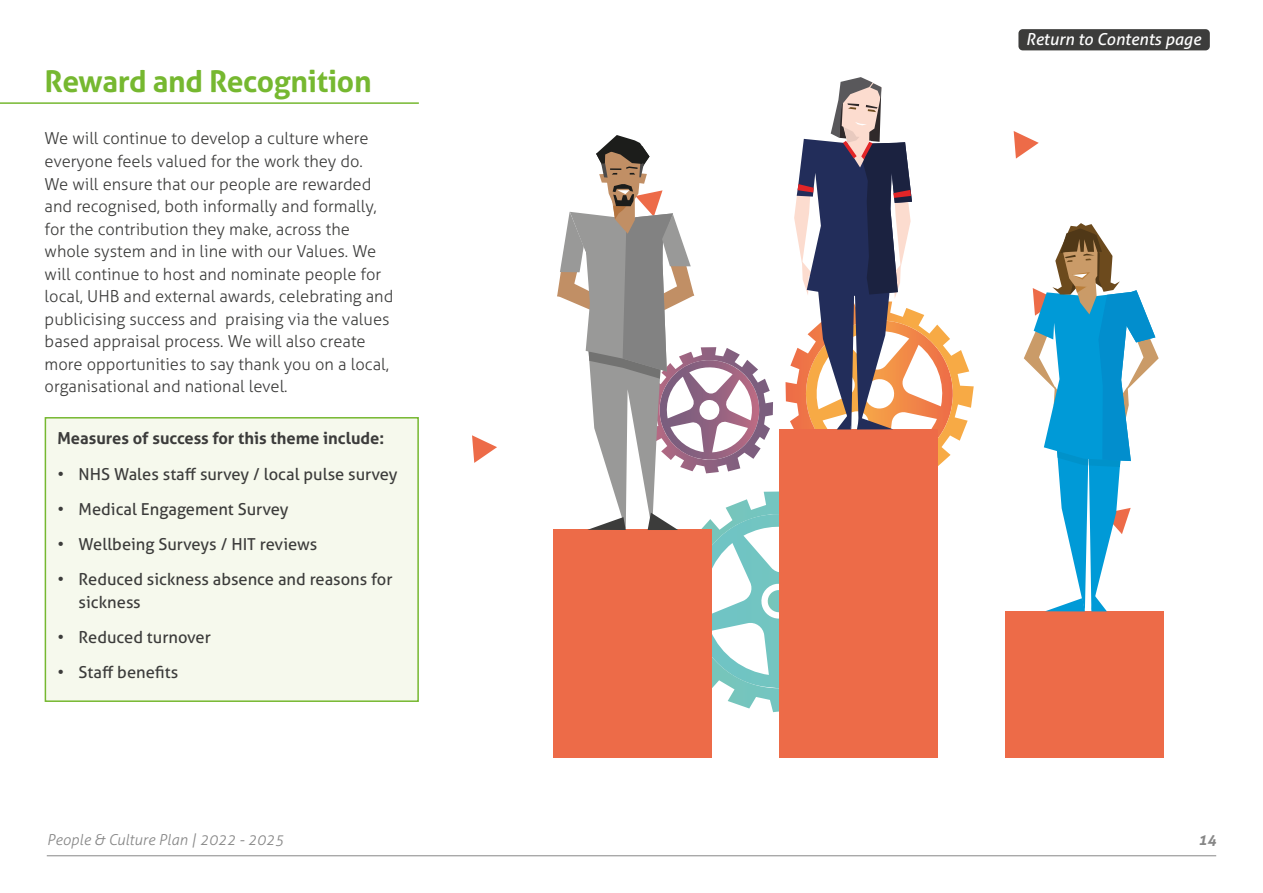
<style>
.page{position:relative;width:1263px;height:893px;background:#fff}
.page>*{position:absolute;margin:0;border:0;box-sizing:border-box;transform-origin:0 0}
.t1{font:700 30px "Aller";letter-spacing:-.01em;color:#76b830}
.t2{font:300 16.5px/22.5px "Aller";color:#3c3c3b}
.t3{font:16.5px/22.5px "Aller";color:#3c3c3b}
.t4{font:700 16.5px "Aller";color:#3c3c3b}
.t5{font:italic 16.5px "Aller";color:#fff}
.t6{font:italic 300 15px "Aller";color:#878787}
.t7{font:italic 700 15px "Aller";color:#878787}
</style>
<div class="page">
<hr style="left:47px;top:855px;width:1169px;height:1px;background:#878787">
<div style="left:1018px;top:29px;width:192px;height:21px;background:#3c3c3b;border-radius:4px"></div>
<div style="left:45px;top:417px;width:374px;height:285px;background:#f6f9ed;border:2px solid #76b830"></div>
<hr style="left:0;top:102px;width:419px;height:2px;background:#76b830">
<svg style="left:727px;top:688px;width:52px;height:24px"></svg>
<div style="left:1005px;top:612px;width:159px;height:146px;background:#ed6b48"></div>
<div style="left:553px;top:530px;width:159px;height:228px;background:#ed6b48"></div>
<div style="left:779px;top:430px;width:159px;height:328px;background:#ed6b48"></div>
<svg style="left:472px;top:435px;width:25px;height:28px"></svg>
<svg style="left:1014px;top:131px;width:25px;height:28px"></svg>
<svg style="left:1024px;top:223px;width:135px;height:388px"></svg>
<svg style="left:557px;top:77px;width:417px;height:611px"></svg>
<h1 class="t1" style="left:45px;top:63px;width:328px">Reward and Recognition</h1>
<p class="t2" style="left:45px;top:127px;width:350px">We will continue to develop a culture where everyone feels valued for the work they do.<br>We will ensure that our people are rewarded and recognised, both informally and formally, for the contribution they make, across the whole system and in line with our Values. We will continue to host and nominate people for local, UHB and external awards, celebrating and publicising success and praising via the values based appraisal process. We will also create more opportunities to say thank you on a local, organisational and national level.</p>
<p class="t4" style="left:57px;top:428px;width:328px">Measures of success for this theme include:</p>
<p class="t3" style="left:57px;top:462px;width:342px">• NHS Wales staff survey / local pulse survey</p>
<p class="t3" style="left:57px;top:498px;width:233px">• Medical Engagement Survey</p>
<p class="t3" style="left:57px;top:533px;width:261px">• Wellbeing Surveys / HIT reviews</p>
<p class="t3" style="left:79px;top:568px;width:315px;text-indent:-21px">• Reduced sickness absence and reasons for sickness</p>
<p class="t3" style="left:57px;top:626px;width:155px">• Reduced turnover</p>
<p class="t3" style="left:57px;top:661px;width:122px">• Staff benefits</p>
<p class="t5" style="left:1026px;top:29px;width:176px">Return to Contents page</p>
<p class="t6" style="left:47px;top:830px;width:239px">People &amp; Culture Plan | 2022 - 2025</p>
<p class="t7" style="left:1198px;top:830px;width:19px">14</p>
</div>
